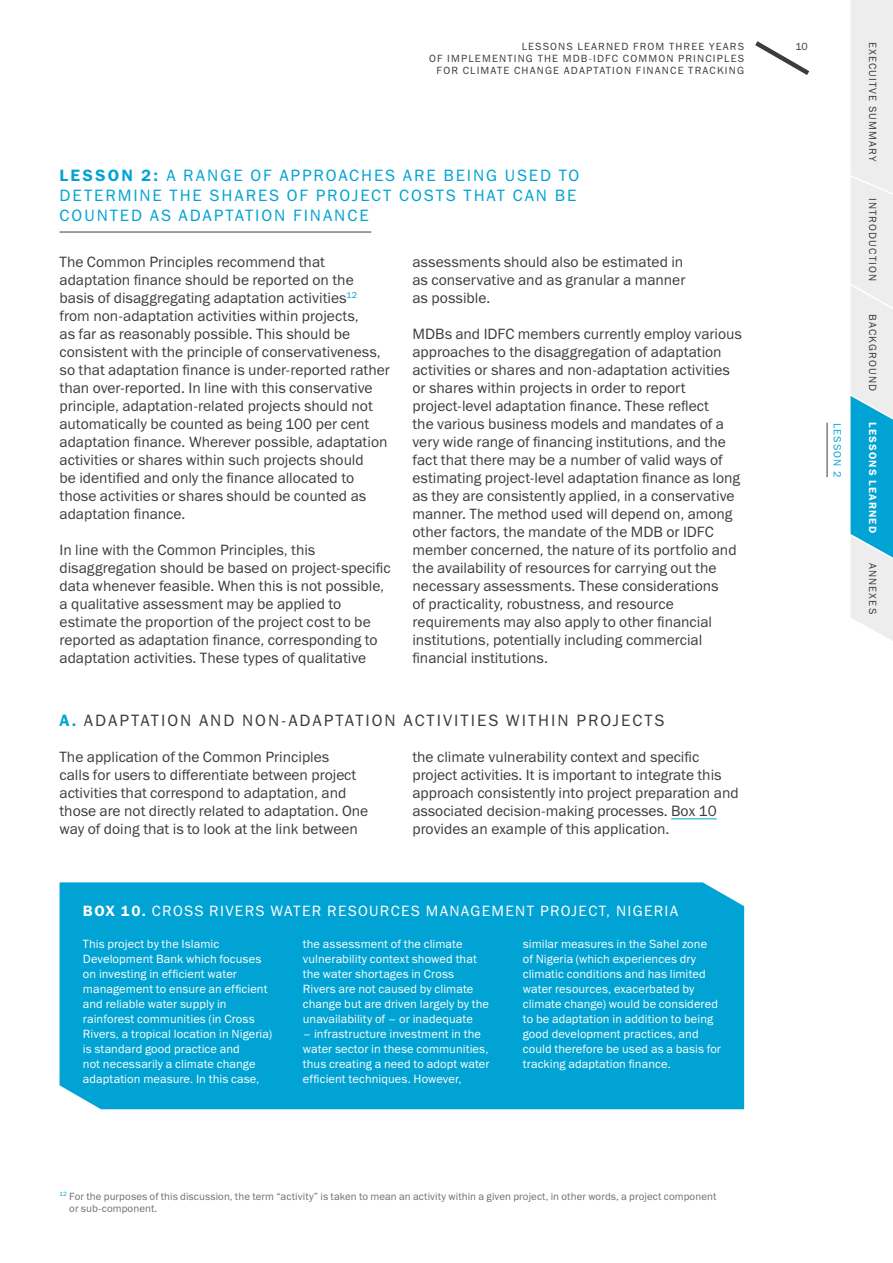
<style>
.page{position:relative;width:893px;height:1263px;background:#fff}
.page>*{position:absolute;margin:0;border:0;box-sizing:border-box;transform-origin:0 0}
.t1{font:16.5px/19.8px "Franklin Gothic Book ITC";letter-spacing:.12em;color:#00a3d3}
.t2{font:16.5px "Franklin Gothic Book ITC";letter-spacing:.12em;color:#3c3c3b}
.t3{font:15px/18px "Franklin Gothic Book ITC";color:#3c3c3b}
.t4{font:15px "Franklin Gothic Book ITC";letter-spacing:.085em;color:#fff}
.t5{font:12px/15px "Franklin Gothic Book ITC";letter-spacing:.01em;color:#fff}
.t6{font:10.5px/12px "Franklin Gothic Book ITC";letter-spacing:.11em;color:#3c3c3b;text-align:right}
.t7{font:10.5px/12px "Franklin Gothic Book ITC";letter-spacing:.01em;color:#706f6f}
.t8{font:10.5px "Franklin Gothic Demi ITC";letter-spacing:.11em;color:#fff}
.t9{font:10.5px "Franklin Gothic Book ITC";letter-spacing:.11em;color:#00a3d3}
.s1{font-family:"Franklin Gothic Demi ITC"}
.s2{font-family:"Franklin Gothic Demi ITC";color:#00a3d3}
</style>
<div class="page">
<svg style="left:850px;top:0;width:43px;height:641px;background:#bbdee8"></svg>
<svg style="left:755px;top:41px;width:55px;height:34px"></svg>
<hr style="left:671px;top:818px;width:46px;height:1px;background:#00a3d3">
<hr style="left:60px;top:232px;width:311px;height:1px;background:#3c3c3b">
<div style="left:60px;top:882px;width:684px;height:227px;background:#00a3d3"></div>
<hr style="left:827px;top:423px;width:1px;height:54px;background:#3c3c3b">
<p class="t6" style="left:522px;top:40px;width:224px">LESSONS LEARNED FROM THREE YEARS</p>
<p class="t6" style="left:795px;top:40px;width:14px">10</p>
<p class="t6" style="left:429px;top:52px;width:317px">OF IMPLEMENTING THE MDB-IDFC COMMON PRINCIPLES<br>FOR CLIMATE CHANGE ADAPTATION FINANCE TRACKING</p>
<p class="t1" style="left:60px;top:166px;width:521px"><span class="s1">LESSON 2:</span> A RANGE OF APPROACHES ARE BEING USED TO<br>DETERMINE THE SHARES OF PROJECT COSTS THAT CAN BE<br>COUNTED AS ADAPTATION FINANCE</p>
<p class="t3" style="left:60px;top:253px;width:332px">The Common Principles recommend that adaptation finance should be reported on the basis of disaggregating adaptation activities<sup>12 </sup>from non-adaptation activities within projects,<br>as far as reasonably possible. This should be consistent with the principle of conservativeness, so that adaptation finance is under-reported rather than over-reported. In line with this conservative principle, adaptation-related projects should not automatically be counted as being 100 per cent adaptation finance. Wherever possible, adaptation activities or shares within such projects should<br>be identified and only the finance allocated to those activities or shares should be counted as adaptation finance.</p>
<p class="t3" style="left:60px;top:541px;width:333px">In line with the Common Principles, this disaggregation should be based on project-specific data whenever feasible. When this is not possible, a qualitative assessment may be applied to estimate the proportion of the project cost to be reported as adaptation finance, corresponding to adaptation activities. These types of qualitative</p>
<p class="t3" style="left:412px;top:253px;width:274px">assessments should also be estimated in as conservative and as granular a manner as possible.</p>
<p class="t3" style="left:412px;top:325px;width:331px">MDBs and IDFC members currently employ various approaches to the disaggregation of adaptation activities or shares and non-adaptation activities or shares within projects in order to report project-level adaptation finance. These reflect<br>the various business models and mandates of a very wide range of financing institutions, and the fact that there may be a number of valid ways of estimating project-level adaptation finance as long as they are consistently applied, in a conservative manner. The method used will depend on, among other factors, the mandate of the MDB or IDFC member concerned, the nature of its portfolio and the availability of resources for carrying out the necessary assessments. These considerations<br>of practicality, robustness, and resource requirements may also apply to other financial institutions, potentially including commercial financial institutions.</p>
<p class="t2" style="left:60px;top:710px;width:606px"><span class="s2">A.</span> ADAPTATION AND NON-ADAPTATION ACTIVITIES WITHIN PROJECTS</p>
<p class="t3" style="left:60px;top:747px;width:310px">The application of the Common Principles<br>calls for users to differentiate between project activities that correspond to adaptation, and those are not directly related to adaptation. One way of doing that is to look at the link between</p>
<p class="t3" style="left:412px;top:747px;width:328px">the climate vulnerability context and specific project activities. It is important to integrate this approach consistently into project preparation and associated decision-making processes. Box 10 provides an example of this application.</p>
<p class="t4" style="left:83px;top:901px;width:597px"><span class="s1">BOX 10.</span> CROSS RIVERS WATER RESOURCES MANAGEMENT PROJECT, NIGERIA</p>
<p class="t5" style="left:83px;top:936px;width:191px">This project by the Islamic<br>Development Bank which focuses on investing in efficient water management to ensure an efficient and reliable water supply in rainforest communities (in Cross<br>Rivers, a tropical location in Nigeria) is standard good practice and<br>not necessarily a climate change adaptation measure. In this case,</p>
<p class="t5" style="left:303px;top:936px;width:188px">the assessment of the climate vulnerability context showed that the water shortages in Cross<br>Rivers are not caused by climate change but are driven largely by the unavailability of – or inadequate</p>
<p class="t5" style="left:523px;top:936px;width:200px">similar measures in the Sahel zone<br>of Nigeria (which experiences dry climatic conditions and has limited water resources, exacerbated by climate change) would be considered to be adaptation in addition to being good development practices, and could therefore be used as a basis for tracking adaptation finance.</p>
<p class="t5" style="left:303px;top:1026px;width:188px">– infrastructure investment in the water sector in these communities, thus creating a need to adopt water efficient techniques. However,</p>
<p class="t9" style="left:844px;top:423px;width:56px;rotate:90deg">LESSON 2</p>
<p class="t6" style="left:879px;top:42px;width:122px;rotate:90deg">EXECUITVE SUMMARY</p>
<p class="t6" style="left:879px;top:198px;width:85px;rotate:90deg">INTRODUCTION</p>
<p class="t6" style="left:879px;top:314px;width:79px;rotate:90deg">BACKGROUND</p>
<p class="t8" style="left:879px;top:422px;width:112px;rotate:90deg">LESSONS LEARNED</p>
<p class="t6" style="left:879px;top:563px;width:53px;rotate:90deg">ANNEXES</p>
<p class="t7" style="left:69px;top:1190px;width:648px;text-indent:-10px"><sup>12</sup> For the purposes of this discussion, the term “activity” is taken to mean an activity within a given project, in other words, a project component or sub-component.</p>
</div>
